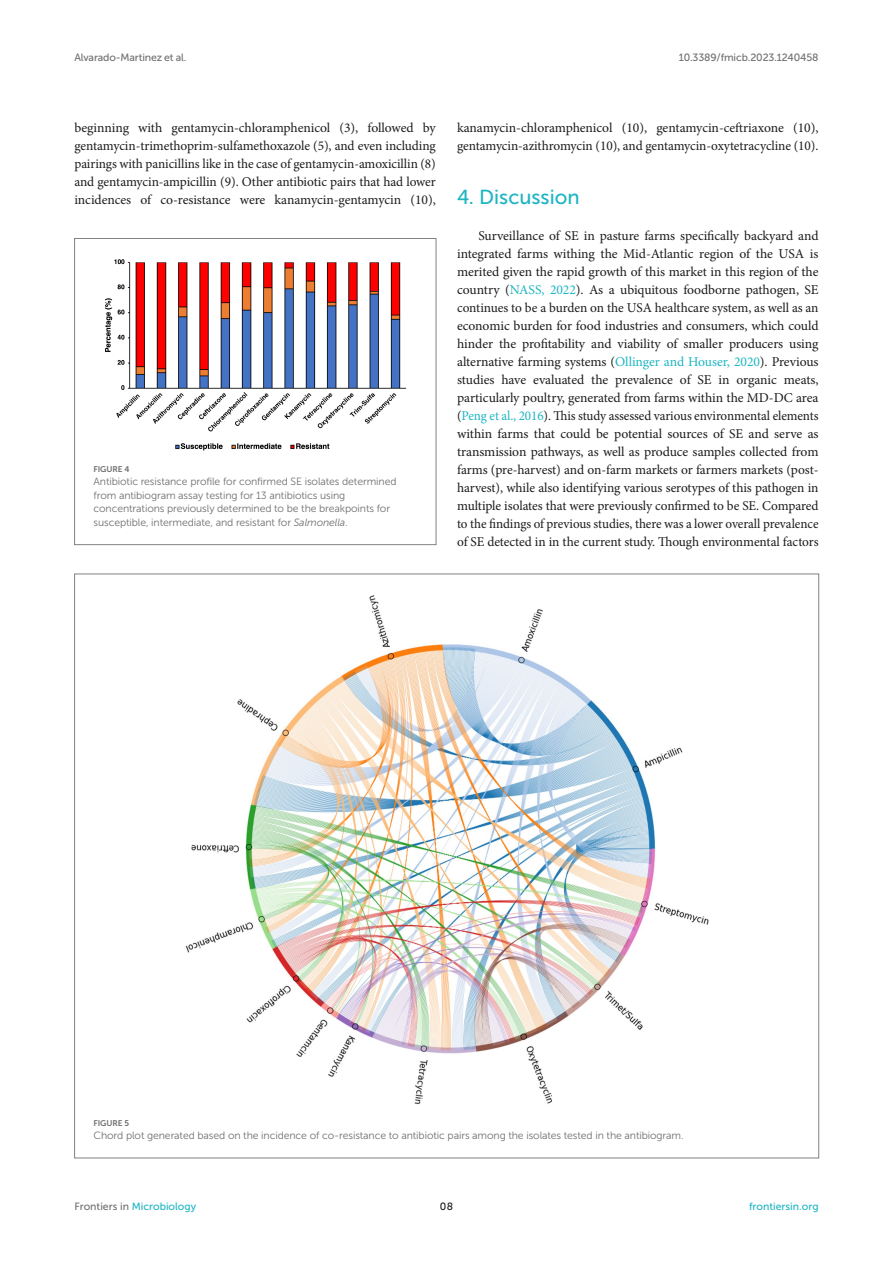
<style>
.page{position:relative;width:893px;height:1263px;background:#fff}
.page>*{position:absolute;margin:0;border:0;box-sizing:border-box;transform-origin:0 0}
.HEAD_1{font:20.25px "Museo Sans 500";color:#1db5c3}
.TEXT_FLUSH{font:13.5px/18px "Minion Pro";letter-spacing:-.005em;color:#1b1c1b;text-align:justify}
.FIG_LEG{font:10.5px/13.5px "Museo Sans 300";letter-spacing:-.01em;color:#706f70}
.t1{font:10.5px "Museo Sans 500";letter-spacing:-.015em;color:#706f70}
.t2{font:10.5px "Museo Sans 500";color:#1db5c3}
.t3{font:10.5px "Museo Sans 500";color:#1b1c1b}
.FIG_HD{font:8.25px "Museo Sans 700";letter-spacing:-.01em;color:#706f70}
.s1{color:#1db5c3}
.s2{font-style:italic}
.s3{color:#706f70}
</style>
<div class="page">
<img style="left:104px;top:259px;width:303px;height:192px">
<div style="left:74px;top:238px;width:362px;height:307px;border:1px solid #808285"></div>
<img style="left:185px;top:595px;width:524px;height:509px">
<p class="t1" style="left:74px;top:51px;width:114px">Alvarado-Martinez et al.</p>
<p class="t1" style="left:679px;top:51px;width:141px">10.3389/fmicb.2023.1240458</p>
<p class="TEXT_FLUSH" style="left:74px;top:119px;width:363px">beginning with gentamycin-chloramphenicol (3), followed by gentamycin-trimethoprim-sulfamethoxazole (5), and even including pairings with panicillins like in the case of gentamycin-amoxicillin (8) and gentamycin-ampicillin (9). Other antibiotic pairs that had lower incidences of co-resistance were kanamycin-gentamycin (10),</p>
<p class="TEXT_FLUSH" style="left:457px;top:119px;width:363px">kanamycin-chloramphenicol (10), gentamycin-ceftriaxone (10), gentamycin-azithromycin (10), and gentamycin-oxytetracycline (10).</p>
<p class="HEAD_1" style="left:457px;top:186px;width:124px">4. Discussion</p>
<p class="TEXT_FLUSH" style="left:457px;top:227px;width:363px;text-indent:21px">Surveillance of SE in pasture farms specifically backyard and integrated farms withing the Mid-Atlantic region of the USA is merited given the rapid growth of this market in this region of the country (<span class="s1">NASS, 2022</span>). As a ubiquitous foodborne pathogen, SE continues to be a burden on the USA healthcare system, as well as an economic burden for food industries and consumers, which could hinder the profitability and viability of smaller producers using alternative farming systems (<span class="s1">Ollinger and Houser, 2020</span>). Previous studies have evaluated the prevalence of SE in organic meats, particularly poultry, generated from farms within the MD-DC area (<span class="s1">Peng et al., 2016</span>). This study assessed various environmental elements within farms that could be potential sources of SE and serve as transmission pathways, as well as produce samples collected from farms (pre-harvest) and on-farm markets or farmers markets (post&shy;harvest), while also identifying various serotypes of this pathogen in multiple isolates that were previously confirmed to be SE. Compared to the findings of previous studies, there was a lower overall prevalence of SE detected in in the current study. Though environmental factors</p>
<p class="FIG_HD" style="left:94px;top:464px;width:37px">FIGURE 4</p>
<p class="FIG_LEG" style="left:94px;top:475px;width:305px">Antibiotic resistance profile for confirmed SE isolates determined from antibiogram assay testing for 13 antibiotics using concentrations previously determined to be the breakpoints for susceptible, intermediate, and resistant for <span class="s2">Salmonella</span>.</p>
<p class="FIG_HD" style="left:94px;top:1118px;width:37px">FIGURE 5</p>
<p class="FIG_LEG" style="left:94px;top:1129px;width:592px">Chord plot generated based on the incidence of co-resistance to antibiotic pairs among the isolates tested in the antibiogram.</p>
<p class="t2" style="left:74px;top:1200px;width:123px"><span class="s3">Frontiers in</span> Microbiology</p>
<p class="t3" style="left:440px;top:1200px;width:15px">08</p>
<p class="t2" style="left:749px;top:1200px;width:71px">frontiersin.org</p>
</div>
